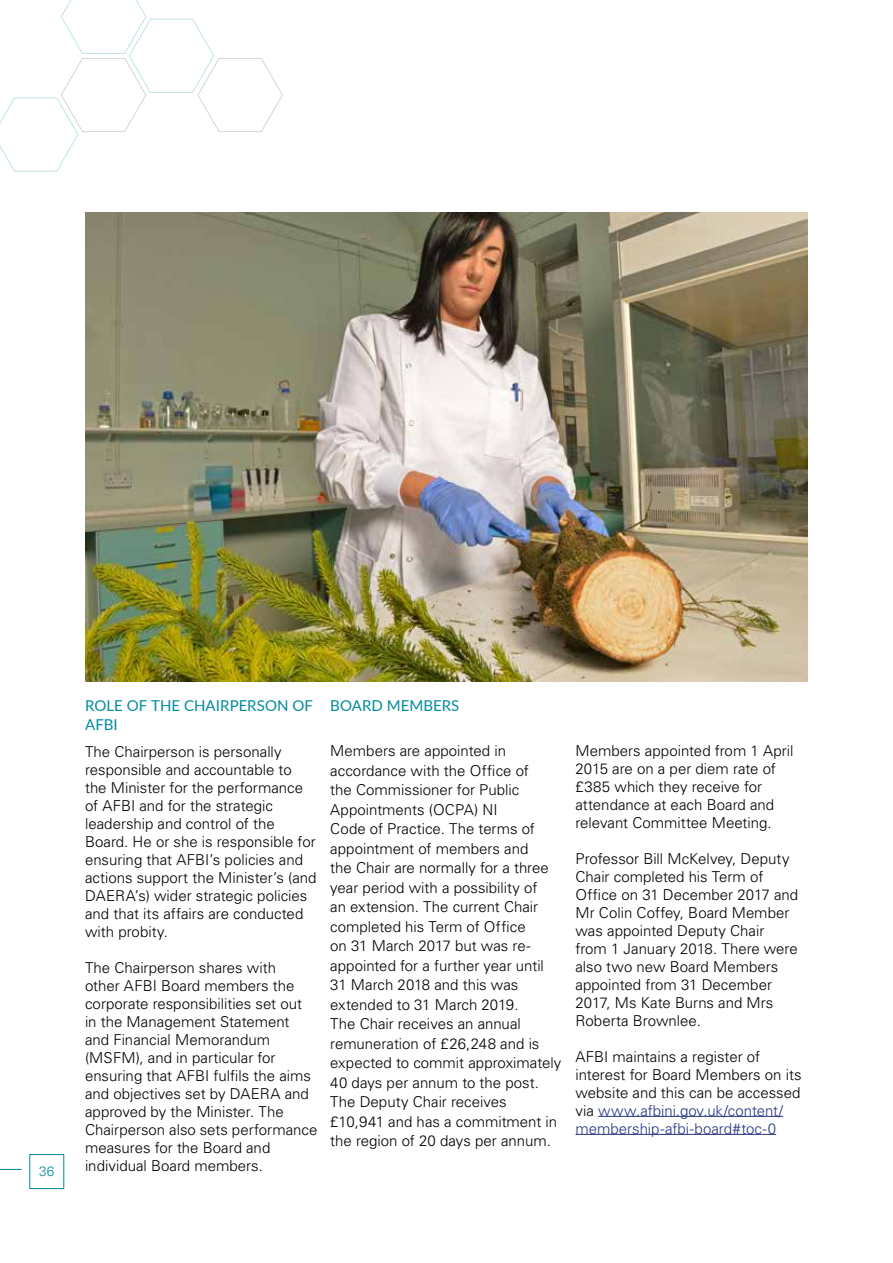
<style>
.page{position:relative;width:893px;height:1263px;background:#fff}
.page>*{position:absolute;margin:0;border:0;box-sizing:border-box;transform-origin:0 0}
.t1{font:300 15px/18px "Univers";color:#000}
.t2{font:15px/19.5px "Lato";letter-spacing:.005em;color:#008b9d}
.t3{font:300 13.5px "Univers";color:#008b9d}
.s1{color:#283583}
</style>
<div class="page">
<svg style="left:0;top:1169px;width:21px;height:1px"></svg>
<div style="left:29px;top:1154px;width:35px;height:35px;border:1px solid #008b9d"></div>
<svg style="left:0;top:0;width:283px;height:172px"></svg>
<hr style="left:598px;top:1116px;width:185px;height:1px;background:#283583">
<hr style="left:575px;top:1134px;width:201px;height:1px;background:#283583">
<img style="left:85px;top:213px;width:723px;height:469px">
<p class="t3" style="left:39px;top:1163px;width:17px">36</p>
<p class="t2" style="left:85px;top:695px;width:229px">ROLE OF THE CHAIRPERSON OF<br>AFBI</p>
<p class="t1" style="left:85px;top:742px;width:233px">The Chairperson is personally responsible and accountable to the Minister for the performance of AFBI and for the strategic leadership and control of the<br>Board. He or she is responsible for ensuring that AFBI’s policies and actions support the Minister’s (and<br>DAERA’s) wider strategic policies and that its affairs are conducted with probity.</p>
<p class="t1" style="left:85px;top:958px;width:234px">The Chairperson shares with<br>other AFBI Board members the corporate responsibilities set out in the Management Statement and Financial Memorandum (MSFM), and in particular for ensuring that AFBI fulfils the aims and objectives set by DAERA and approved by the Minister. The<br>Chairperson also sets performance measures for the Board and individual Board members.</p>
<p class="t2" style="left:330px;top:695px;width:131px">BOARD MEMBERS</p>
<p class="t1" style="left:330px;top:741px;width:233px;line-height:19.5px">Members are appointed in accordance with the Office of<br>the Commissioner for Public<br>Appointments (OCPA) NI<br>Code of Practice. The terms of appointment of members and<br>the Chair are normally for a three year period with a possibility of<br>an extension. The current Chair completed his Term of Office<br>on 31 March 2017 but was re&shy;appointed for a further year until<br>31 March 2018 and this was extended to 31 March 2019.<br>The Chair receives an annual remuneration of £26,248 and is expected to commit approximately<br>40 days per annum to the post.<br>The Deputy Chair receives £10,941 and has a commitment in the region of 20 days per annum.</p>
<p class="t1" style="left:575px;top:741px;width:219px">Members appointed from 1 April<br>2015 are on a per diem rate of £385 which they receive for attendance at each Board and relevant Committee Meeting.</p>
<p class="t1" style="left:575px;top:849px;width:224px">Professor Bill McKelvey, Deputy<br>Chair completed his Term of<br>Office on 31 December 2017 and<br>Mr Colin Coffey, Board Member was appointed Deputy Chair from 1 January 2018. There were also two new Board Members appointed from 31 December<br>2017, Ms Kate Burns and Mrs<br>Roberta Brownlee.</p>
<p class="t1" style="left:575px;top:1047px;width:228px">AFBI maintains a register of interest for Board Members on its website and this can be accessed via <span class="s1">www.afbini.gov.uk/content/ membership-afbi-board#toc-0</span></p>
</div>
